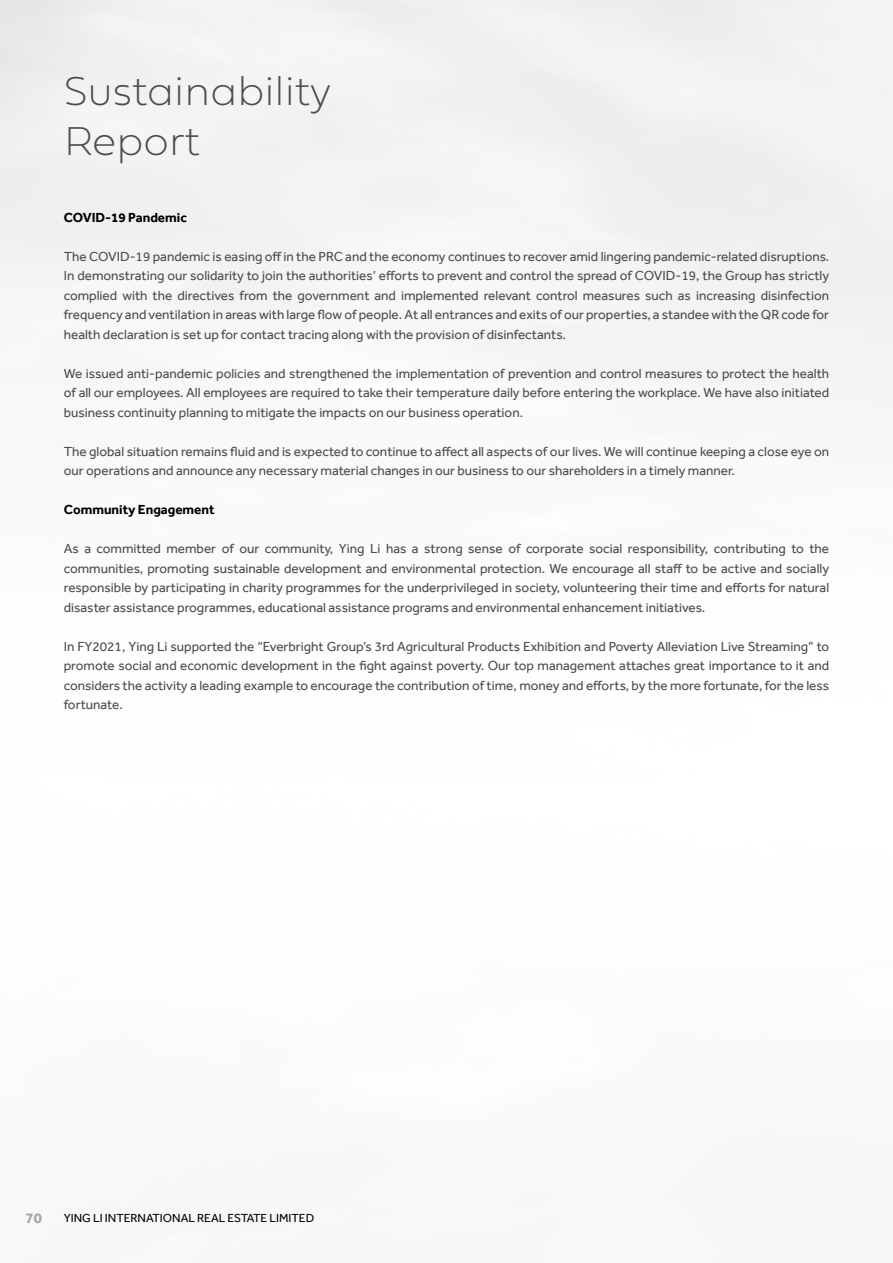
<style>
.page{position:relative;width:893px;height:1263px;background:#fff}
.page>*{position:absolute;margin:0;border:0;box-sizing:border-box;transform-origin:0 0}
.t1{font:42px/50.4px "Fieldwork Geo Hair";color:#4d4d4f}
.t2{font:700 15px "Effra";color:#a2a4a7}
.t3{font:13.5px/19.5px "Effra";color:#4d4d4f;text-align:justify}
.t4{font:700 13.5px "Effra";color:#000}
.t5{font:12px "Effra";color:#000}
</style>
<div class="page">
<h1 class="t1" style="left:64px;top:63px;width:269px">Sustainability<br>Report</h1>
<p class="t4" style="left:64px;top:209px;width:125px">COVID-19 Pandemic</p>
<p class="t3" style="left:64px;top:246px;width:767px">The COVID-19 pandemic is easing off in the PRC and the economy continues to recover amid lingering pandemic-related disruptions.<br>In demonstrating our solidarity to join the authorities’ efforts to prevent and control the spread of COVID-19, the Group has strictly complied with the directives from the government and implemented relevant control measures such as increasing disinfection frequency and ventilation in areas with large flow of people. At all entrances and exits of our properties, a standee with the QR code for health declaration is set up for contact tracing along with the provision of disinfectants.</p>
<p class="t3" style="left:64px;top:363px;width:767px">We issued anti-pandemic policies and strengthened the implementation of prevention and control measures to protect the health of all our employees. All employees are required to take their temperature daily before entering the workplace. We have also initiated business continuity planning to mitigate the impacts on our business operation.</p>
<p class="t3" style="left:64px;top:441px;width:767px">The global situation remains fluid and is expected to continue to affect all aspects of our lives. We will continue keeping a close eye on our operations and announce any necessary material changes in our business to our shareholders in a timely manner.</p>
<p class="t4" style="left:64px;top:502px;width:152px">Community Engagement</p>
<p class="t3" style="left:64px;top:539px;width:767px">As a committed member of our community, Ying Li has a strong sense of corporate social responsibility, contributing to the communities, promoting sustainable development and environmental protection. We encourage all staff to be active and socially responsible by participating in charity programmes for the underprivileged in society, volunteering their time and efforts for natural disaster assistance programmes, educational assistance programs and environmental enhancement initiatives.</p>
<p class="t3" style="left:64px;top:636px;width:767px">In FY2021, Ying Li supported the “Everbright Group’s 3rd Agricultural Products Exhibition and Poverty Alleviation Live Streaming” to promote social and economic development in the fight against poverty. Our top management attaches great importance to it and considers the activity a leading example to encourage the contribution of time, money and efforts, by the more fortunate, for the less fortunate.</p>
<p class="t2" style="left:26px;top:1209px;width:18px">70</p>
<p class="t5" style="left:64px;top:1211px;width:252px">YING LI INTERNATIONAL REAL ESTATE LIMITED</p>
</div>
